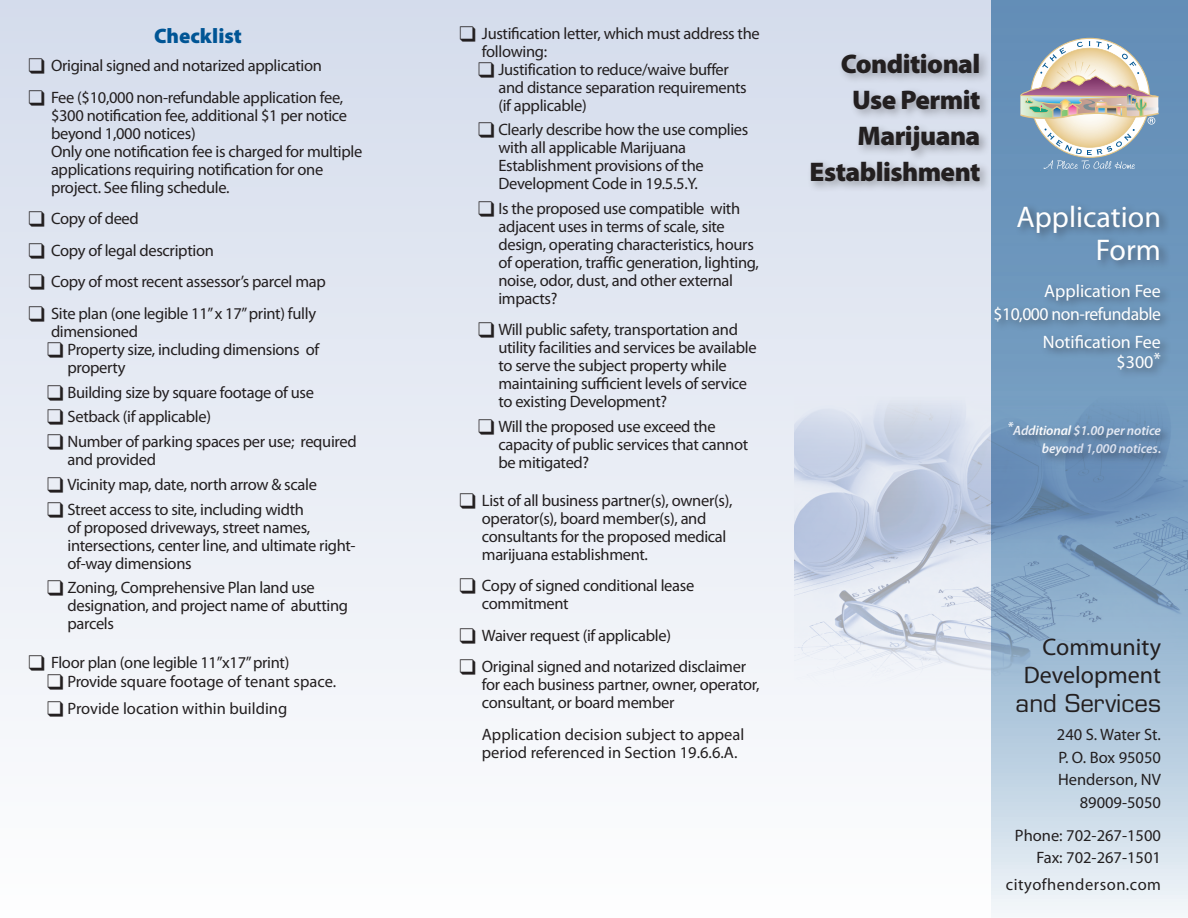
<style>
.page{position:relative;width:1188px;height:918px;background:#fff}
.page>*{position:absolute;margin:0;border:0;box-sizing:border-box;transform-origin:0 0}
.t1{font:30px/33px "Myriad Pro";color:#fff;text-align:right}
.t2{font:900 27px/36px "Myriad Pro";letter-spacing:-.02em;color:#231f20;text-align:right}
.t3{font:24px/28.5px "Myriad Pro";color:#231f20;text-align:right}
.t4{font:24px "Eurostile LT Std";color:#231f20}
.t5{font:900 21px "Myriad Pro";color:#005595}
.t6{font:18px/22.5px "Myriad Pro";letter-spacing:-.025em;color:#fff;text-align:right}
.t7{font:18px/19.5px "Myriad Pro";color:#fff;text-align:right}
.t8{font:16.5px/18px "Myriad Pro";letter-spacing:-.02em;color:#231f20}
.t9{font:16.5px/22.5px "Myriad Pro";color:#231f20;text-align:right}
.t10{font:16.5px "Myriad Pro";letter-spacing:.03em;color:#231f20}
.t11{font:italic 600 13.5px/18px "Myriad Pro";letter-spacing:-.01em;color:#fff;text-align:right}
.s1{font-style:normal}
</style>
<div class="page">
<div style="left:0;top:0;width:1188px;height:918px;background:linear-gradient(to bottom,#d4dcec,#fdfefe)"></div>
<svg style="left:991px;top:0;width:197px;height:918px;background:#a7c0d7"></svg>
<div style="left:991px;top:202px;width:181px;height:265px;background:#231f20;opacity:.51"></div>
<div style="left:807px;top:49px;width:185px;height:144px;background:#231f20;opacity:.35"></div>
<img style="left:794px;top:397px;width:394px;height:297px">
<svg style="left:1020px;top:38px;width:139px;height:131px;background:#b2b8bb"></svg>
<svg style="left:29px;top:58px;width:15px;height:16px"></svg>
<svg style="left:29px;top:90px;width:15px;height:15px"></svg>
<svg style="left:29px;top:211px;width:15px;height:16px"></svg>
<svg style="left:29px;top:243px;width:15px;height:15px"></svg>
<svg style="left:29px;top:274px;width:15px;height:16px"></svg>
<svg style="left:29px;top:306px;width:15px;height:15px"></svg>
<svg style="left:48px;top:342px;width:20px;height:15px"></svg>
<svg style="left:48px;top:385px;width:20px;height:15px"></svg>
<svg style="left:48px;top:409px;width:20px;height:16px"></svg>
<svg style="left:48px;top:434px;width:20px;height:16px"></svg>
<svg style="left:48px;top:477px;width:20px;height:15px"></svg>
<svg style="left:48px;top:502px;width:20px;height:15px"></svg>
<svg style="left:48px;top:580px;width:20px;height:16px"></svg>
<svg style="left:29px;top:655px;width:39px;height:35px"></svg>
<svg style="left:48px;top:701px;width:20px;height:15px"></svg>
<svg style="left:460px;top:26px;width:15px;height:15px"></svg>
<svg style="left:479px;top:62px;width:20px;height:15px"></svg>
<svg style="left:479px;top:123px;width:20px;height:15px"></svg>
<svg style="left:479px;top:201px;width:20px;height:16px"></svg>
<svg style="left:479px;top:322px;width:20px;height:15px"></svg>
<svg style="left:479px;top:419px;width:20px;height:15px"></svg>
<svg style="left:460px;top:493px;width:15px;height:15px"></svg>
<svg style="left:460px;top:579px;width:15px;height:15px"></svg>
<svg style="left:460px;top:628px;width:15px;height:15px"></svg>
<svg style="left:460px;top:660px;width:15px;height:15px"></svg>
<p class="t5" style="left:154px;top:24px;width:89px">Checklist</p>
<p class="t8" style="left:51px;top:50px;width:294px;line-height:31.5px">Original signed and notarized application<br>Fee ($10,000 non-refundable application fee,</p>
<p class="t8" style="left:51px;top:106px;width:313px">$300 notification fee, additional $1 per notice beyond 1,000 notices)<br>Only one notification fee is charged for multiple applications requiring notification for one project. See filing schedule.</p>
<p class="t8" style="left:51px;top:203px;width:276px;line-height:31.5px">Copy of deed<br>Copy of legal description<br>Copy of most recent assessor’s parcel map<br>Site plan (one legible 11” x 17” print) fully</p>
<p class="t8" style="left:68px;top:322px;width:253px;text-indent:-16px">dimensioned<br>Property size, including dimensions of property</p>
<p class="t8" style="left:68px;top:379px;width:291px;line-height:24.8px">Building size by square footage of use<br>Setback (if applicable)<br>Number of parking spaces per use; required</p>
<p class="t8" style="left:68px;top:447px;width:251px;line-height:24.8px">and provided<br>Vicinity map, date, north arrow &amp; scale<br>Street access to site, including width</p>
<p class="t8" style="left:68px;top:518px;width:290px">of proposed driveways, street names, intersections, center line, and ultimate right&shy;of-way dimensions</p>
<p class="t8" style="left:68px;top:578px;width:282px">Zoning, Comprehensive Plan land use designation, and project name of abutting parcels</p>
<p class="t8" style="left:68px;top:652px;width:270px;line-height:19.8px;text-indent:-17px">Floor plan (one legible 11”x17” print)<br>Provide square footage of tenant space.</p>
<p class="t9" style="left:68px;top:697px;width:221px">Provide location within building</p>
<p class="t8" style="left:482px;top:24px;width:279px">Justification letter, which must address the</p>
<p class="t8" style="left:482px;top:42px;width:67px">following:</p>
<p class="t8" style="left:498px;top:60px;width:232px">Justification to reduce/waive buffer</p>
<p class="t8" style="left:498px;top:78px;width:250px">and distance separation requirements</p>
<p class="t8" style="left:498px;top:96px;width:90px">(if applicable)</p>
<p class="t8" style="left:498px;top:120px;width:251px">Clearly describe how the use complies with all applicable Marijuana Establishment provisions of the Development Code in 19.5.5.Y.</p>
<p class="t8" style="left:498px;top:199px;width:262px">Is the proposed use compatible with adjacent uses in terms of scale, site design, operating characteristics, hours of operation, traffic generation, lighting, noise, odor, dust, and other external impacts?</p>
<p class="t8" style="left:498px;top:320px;width:260px">Will public safety, transportation and utility facilities and services be available to serve the subject property while maintaining sufficient levels of service to existing Development?</p>
<p class="t8" style="left:498px;top:417px;width:251px">Will the proposed use exceed the capacity of public services that cannot be mitigated?</p>
<p class="t8" style="left:482px;top:491px;width:252px">List of all business partner(s), owner(s), operator(s), board member(s), and consultants for the proposed medical marijuana establishment.</p>
<p class="t8" style="left:482px;top:577px;width:214px">Copy of signed conditional lease commitment</p>
<p class="t8" style="left:482px;top:619px;width:266px;line-height:31.5px">Waiver request (if applicable)<br>Original signed and notarized disclaimer</p>
<p class="t8" style="left:482px;top:676px;width:279px">for each business partner, owner, operator, consultant, or board member</p>
<p class="t9" style="left:482px;top:725px;width:264px;line-height:18px;text-align:left">Application decision subject to appeal period referenced in Section 19.6.6.A.</p>
<h2 class="t2" style="left:810px;top:46px;width:172px">Conditional<br>Use Permit<br>Marijuana<br>Establishment</h2>
<h1 class="t1" style="left:1017px;top:200px;width:146px">Application<br>Form</h1>
<p class="t6" style="left:994px;top:280px;width:169px">Application Fee $10,000 non-refundable</p>
<p class="t7" style="left:1043px;top:332px;width:120px">Notification Fee $300*</p>
<p class="t11" style="left:1008px;top:421px;width:155px">*Additional $1.00 per notice beyond 1,000 notices<span class="s1">.</span></p>
<h3 class="t3" style="left:1024px;top:632px;width:139px">Community<br>Development</h3>
<h3 class="t4" style="left:1016px;top:688px;width:147px">and Services</h3>
<p class="t9" style="left:1057px;top:723px;width:106px">240 S. Water St.<br>P. O. Box 95050<br>Henderson, NV<br>89009-5050</p>
<p class="t9" style="left:1015px;top:824px;width:148px">Phone: 702-267-1500<br>Fax: 702-267-1501</p>
<p class="t10" style="left:1006px;top:875px;width:157px">cityofhenderson.com</p>
</div>
